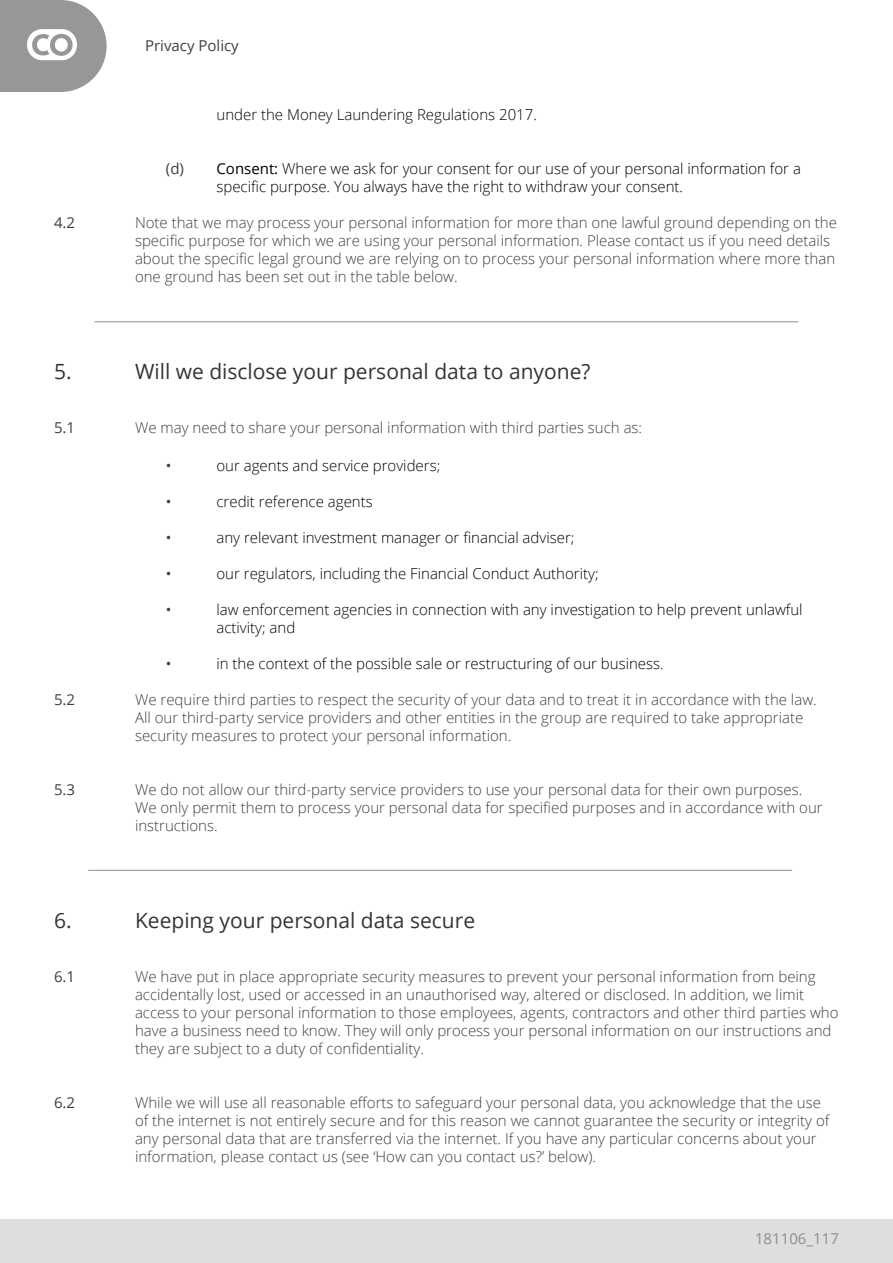
<style>
.page{position:relative;width:893px;height:1263px;background:#fff}
.page>*{position:absolute;margin:0;border:0;box-sizing:border-box;transform-origin:0 0}
.t1{font:21px "Open Sans";color:#323536}
.t2{font:300 15px/18px "Open Sans";color:#3c3f41}
.t3{font:300 15px/18px "Open Sans";color:#000001}
.t4{font:15px "Open Sans";color:#3c3f41}
.t5{font:15px "Open Sans";color:#8b8e8f}
.s1{font-weight:400}
</style>
<div class="page">
<div style="left:0;top:1219px;width:893px;height:44px;background:#e0ddde"></div>
<svg style="left:0;top:0;width:107px;height:92px"></svg>
<hr style="left:88px;top:870px;width:704px;height:1px;background:#8b8e8f">
<hr style="left:94px;top:322px;width:704px;height:1px;background:#8b8e8f">
<p class="t4" style="left:54px;top:212px;width:23px">4.2</p>
<h1 class="t1" style="left:54px;top:357px;width:19px">5.</h1>
<p class="t4" style="left:54px;top:417px;width:23px">5.1</p>
<p class="t4" style="left:54px;top:689px;width:23px">5.2</p>
<p class="t4" style="left:54px;top:779px;width:23px">5.3</p>
<h1 class="t1" style="left:54px;top:906px;width:19px">6.</h1>
<p class="t4" style="left:54px;top:966px;width:23px">6.1</p>
<p class="t4" style="left:54px;top:1092px;width:23px">6.2</p>
<p class="t4" style="left:145px;top:35px;width:95px">Privacy Policy</p>
<p class="t4" style="left:166px;top:158px;width:20px">(d)</p>
<p class="t3" style="left:216px;top:105px;width:322px">under the Money Laundering Regulations 2017.</p>
<p class="t3" style="left:216px;top:159px;width:586px"><span class="s1">Consent:</span> Where we ask for your consent for our use of your personal information for a specific purpose. You always have the right to withdraw your consent.</p>
<p class="t2" style="left:135px;top:213px;width:703px">Note that we may process your personal information for more than one lawful ground depending on the specific purpose for which we are using your personal information. Please contact us if you need details about the specific legal ground we are relying on to process your personal information where more than one ground has been set out in the table below.</p>
<h1 class="t1" style="left:135px;top:357px;width:457px">Will we disclose your personal data to anyone?</h1>
<p class="t2" style="left:135px;top:418px;width:509px">We may need to share your personal information with third parties such as:</p>
<p class="t3" style="left:216px;top:456px;width:225px">our agents and service providers;</p>
<p class="t3" style="left:216px;top:492px;width:158px">credit reference agents</p>
<p class="t3" style="left:216px;top:528px;width:359px">any relevant investment manager or financial adviser;</p>
<p class="t3" style="left:216px;top:564px;width:384px">our regulators, including the Financial Conduct Authority;</p>
<p class="t3" style="left:216px;top:600px;width:588px">law enforcement agencies in connection with any investigation to help prevent unlawful activity; and</p>
<p class="t3" style="left:216px;top:654px;width:449px">in the context of the possible sale or restructuring of our business.</p>
<p class="t2" style="left:135px;top:690px;width:683px">We require third parties to respect the security of your data and to treat it in accordance with the law.<br>All our third-party service providers and other entities in the group are required to take appropriate security measures to protect your personal information.</p>
<p class="t2" style="left:135px;top:780px;width:689px">We do not allow our third-party service providers to use your personal data for their own purposes.<br>We only permit them to process your personal data for specified purposes and in accordance with our instructions.</p>
<p class="t4" style="left:166px;top:455px;width:7px">•</p>
<p class="t4" style="left:166px;top:491px;width:7px">•</p>
<p class="t4" style="left:166px;top:527px;width:7px">•</p>
<p class="t4" style="left:166px;top:563px;width:7px">•</p>
<p class="t4" style="left:166px;top:599px;width:7px">•</p>
<p class="t4" style="left:166px;top:653px;width:7px">•</p>
<h1 class="t1" style="left:135px;top:906px;width:342px">Keeping your personal data secure</h1>
<p class="t2" style="left:135px;top:967px;width:705px">We have put in place appropriate security measures to prevent your personal information from being accidentally lost, used or accessed in an unauthorised way, altered or disclosed. In addition, we limit access to your personal information to those employees, agents, contractors and other third parties who have a business need to know. They will only process your personal information on our instructions and they are subject to a duty of confidentiality.</p>
<p class="t2" style="left:135px;top:1093px;width:696px">While we will use all reasonable efforts to safeguard your personal data, you acknowledge that the use of the internet is not entirely secure and for this reason we cannot guarantee the security or integrity of any personal data that are transferred via the internet. If you have any particular concerns about your information, please contact us (see ‘How can you contact us?’ below).</p>
<p class="t5" style="left:755px;top:1228px;width:85px">181106_117</p>
</div>
